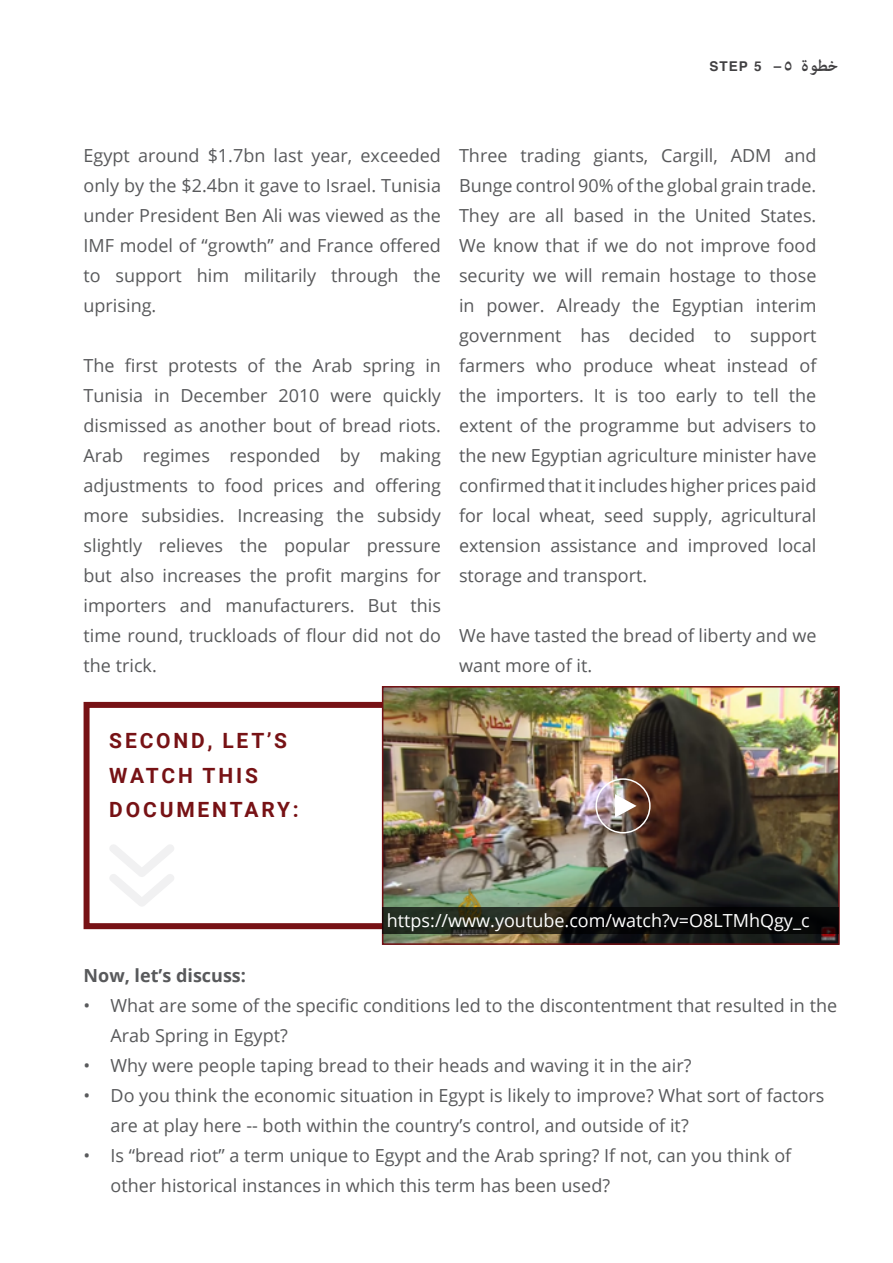
<style>
.page{position:relative;width:893px;height:1263px;background:#fff}
.page>*{position:absolute;margin:0;border:0;box-sizing:border-box;transform-origin:0 0}
.t1{font:700 21px/34.5px "Roboto";letter-spacing:.135em;color:#771215}
.t2{font:18px/30px "Open Sans";color:#58595b}
.t3{font:18px "Open Sans";color:#fff}
.t4{font:700 18px "Open Sans";color:#58595b}
.t5{font:700 13.5px "Helvetica";color:#414042}
.t6{font:700 1.5px "Adobe Arabic";color:#414042}
</style>
<div class="page">
<div style="left:84px;top:702px;width:366px;height:227px;border:6px solid #771215"></div>
<svg style="left:110px;top:845px;width:64px;height:61px"></svg>
<img style="left:385px;top:689px;width:452px;height:253px">
<div style="left:382px;top:686px;width:458px;height:259px;border:2px solid #731014"></div>
<svg style="left:383px;top:907px;width:456px;height:26px;background:#131510"></svg>
<svg style="left:615px;top:794px;width:22px;height:24px"></svg>
<div style="left:595px;top:778px;width:56px;height:55px;border:2px solid #fff;border-radius:50%"></div>
<p class="t5" style="left:709px;top:55px;width:40px">STEP</p>
<p class="t5" style="left:754px;top:55px;width:9px">5</p>
<p class="t6" style="left:784px;top:69px;width:10px">٥</p>
<p class="t5" style="left:774px;top:55px;width:9px">–</p>
<p class="t6" style="left:810px;top:69px;width:20px">وط</p>
<p class="t6" style="left:801px;top:69px;width:9px">ة</p>
<p class="t6" style="left:828px;top:69px;width:12px">خ</p>
<p class="t2" style="left:84px;top:140px;width:359px;text-align:justify">Egypt around $1.7bn last year, exceeded only by the $2.4bn it gave to Israel. Tunisia under President Ben Ali was viewed as the IMF model of “growth” and France offered to support him militarily through the uprising.</p>
<p class="t2" style="left:84px;top:350px;width:359px;text-align:justify">The first protests of the Arab spring in Tunisia in December 2010 were quickly dismissed as another bout of bread riots.<br>Arab regimes responded by making adjustments to food prices and offering more subsidies. Increasing the subsidy slightly relieves the popular pressure but also increases the profit margins for importers and manufacturers. But this time round, truckloads of flour did not do the trick.</p>
<p class="t2" style="left:459px;top:140px;width:359px;text-align:justify">Three trading giants, Cargill, ADM and Bunge control 90% of the global grain trade.<br>They are all based in the United States.<br>We know that if we do not improve food security we will remain hostage to those in power. Already the Egyptian interim government has decided to support farmers who produce wheat instead of the importers. It is too early to tell the extent of the programme but advisers to the new Egyptian agriculture minister have confirmed that it includes higher prices paid for local wheat, seed supply, agricultural extension assistance and improved local storage and transport.</p>
<p class="t2" style="left:459px;top:620px;width:359px">We have tasted the bread of liberty and we want more of it.</p>
<p class="t1" style="left:109px;top:723px;width:191px">SECOND, LET’S<br>WATCH THIS<br>DOCUMENTARY:</p>
<p class="t3" style="left:387px;top:908px;width:424px">https://www.youtube.com/watch?v=O8LTMhQgy_c</p>
<p class="t4" style="left:84px;top:963px;width:164px">Now, let’s discuss:</p>
<p class="t2" style="left:111px;top:990px;width:728px;text-indent:-27px">• What are some of the specific conditions led to the discontentment that resulted in the<br>Arab Spring in Egypt?</p>
<p class="t2" style="left:84px;top:1050px;width:609px">• Why were people taping bread to their heads and waving it in the air?</p>
<p class="t2" style="left:111px;top:1080px;width:715px;text-indent:-27px">• Do you think the economic situation in Egypt is likely to improve? What sort of factors are at play here -- both within the country’s control, and outside of it?</p>
<p class="t2" style="left:111px;top:1140px;width:682px;text-indent:-27px">• Is “bread riot” a term unique to Egypt and the Arab spring? If not, can you think of other historical instances in which this term has been used?</p>
</div>
